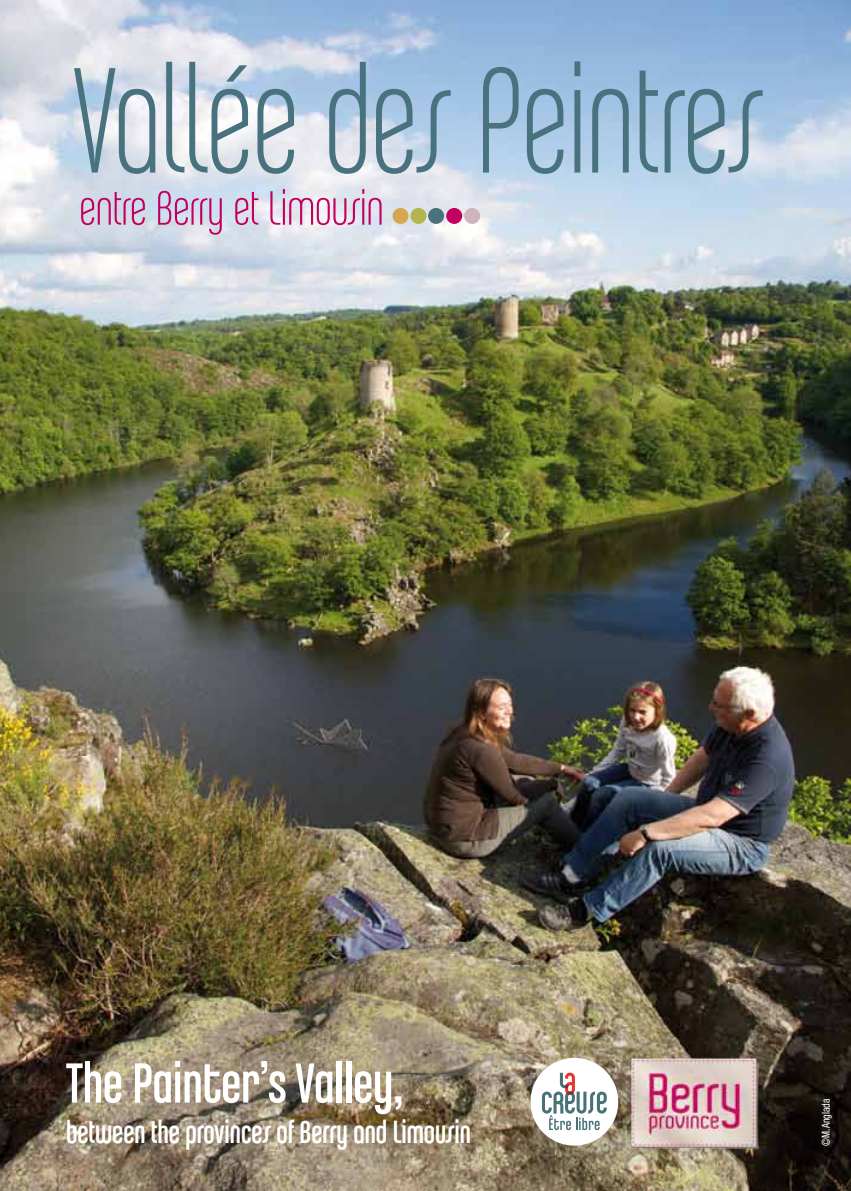
<style>
.page{position:relative;width:851px;height:1191px;background:#fff}
.page>*{position:absolute;margin:0;border:0;box-sizing:border-box;transform-origin:0 0}
.t1{font:160px "Chalet Comprime Milan Seventy";color:#47727e}
.t2{font:60px "Chalet Comprime Cologne Eighty";color:#fff}
.t3{font:51.4px "Chalet Comprime Milan Seventy";color:#c20060;scale:1.11 1}
.t4{font:34px "Chalet Comprime Cologne Seventy";color:#fff}
.t5{font:condensed 11px "Helvetica Neue";color:#fff;scale:.9 1}
</style>
<div class="page">
<img style="left:0;top:0;width:850px;height:1191px">
<div style="left:530px;top:1057px;width:88px;height:88px;background:#fff;border-radius:50%"></div>
<svg style="left:542px;top:1072px;width:64px;height:58px"></svg>
<img style="left:626px;top:1054px;width:139px;height:99px">
<div style="left:392px;top:208px;width:16px;height:16px;background:#d5a84f;border-radius:50%"></div>
<div style="left:446px;top:208px;width:16px;height:16px;background:#c20060;border-radius:50%"></div>
<div style="left:410px;top:208px;width:16px;height:16px;background:#b4b54d;border-radius:50%"></div>
<div style="left:464px;top:208px;width:16px;height:16px;background:#cdb4bd;border-radius:50%"></div>
<div style="left:428px;top:208px;width:16px;height:16px;background:#47727e;border-radius:50%"></div>
<h1 class="t1" style="left:74px;top:35px;width:690px">Vallée des Peintres</h1>
<h3 class="t3" style="left:79px;top:180px;width:275px">entre Berry et Limousin</h3>
<h2 class="t2" style="left:66px;top:1050px;width:338px">The Painter’s Valley,</h2>
<p class="t4" style="left:66px;top:1113px;width:406px">between the provinces of Berry and Limousin</p>
<p class="t5" style="left:819px;top:1145px;width:53px;rotate:-90deg">©M.Anglada</p>
</div>
